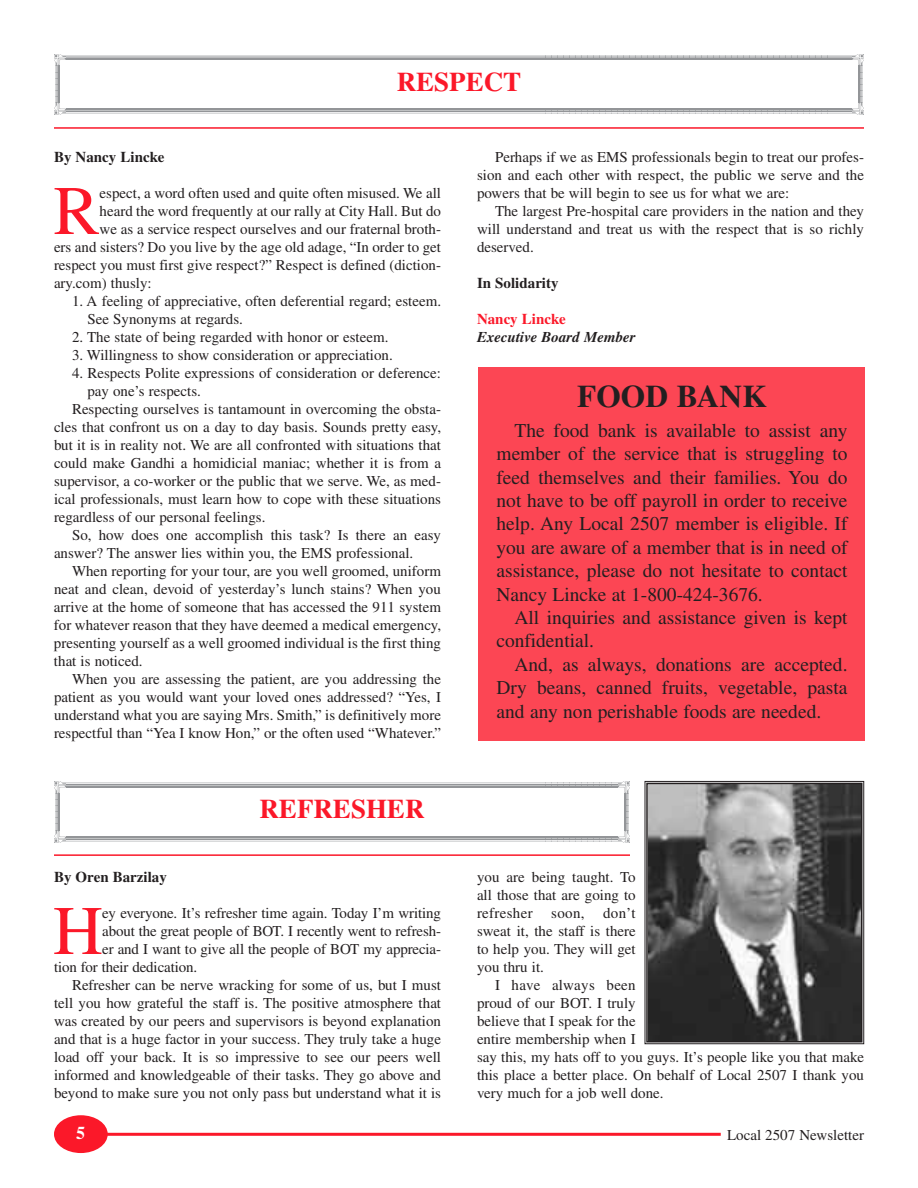
<style>
.page{position:relative;width:918px;height:1188px;background:#fff}
.page>*{position:absolute;margin:0;border:0;box-sizing:border-box;transform-origin:0 0}
.t1{font:69.3px "Times";color:#fb1829}
.t2{font:700 31.5px "Times";color:#231f20}
.t3{font:700 27px "Times";color:#fb1829}
.t4{font:19.5px/23.4px "Times";color:#231f20;text-align:justify}
.t5{font:700 18px "Times";color:#fff}
.t6{font:15px/18px "Times";color:#231f20;text-align:justify}
.t7{font:700 15px "Times";color:#231f20}
.t8{font:italic 700 15px "Times";color:#231f20}
.t9{font:700 15px "Times";color:#fb1829}
</style>
<div class="page">
<div style="left:54px;top:1115px;width:54px;height:38px;background:#fb1829;border-radius:50%"></div>
<hr style="left:102px;top:1133px;width:619px;height:3px;background:#fb1829">
<svg style="left:54px;top:54px;width:810px;height:61px"></svg>
<hr style="left:54px;top:127px;width:810px;height:2px;background:#fb1829">
<svg style="left:54px;top:781px;width:576px;height:61px"></svg>
<hr style="left:54px;top:854px;width:576px;height:2px;background:#fb1829">
<img style="left:649px;top:786px;width:210px;height:254px">
<div style="left:645px;top:781px;width:219px;height:263px;border:1px solid #231f20"></div>
<div style="left:646px;top:783px;width:216px;height:260px;border:2px solid #231f20"></div>
<div style="left:478px;top:367px;width:388px;height:373px;background:#fc4654"></div>
<h3 class="t3" style="left:397px;top:67px;width:126px">RESPECT</h3>
<p class="t7" style="left:54px;top:148px;width:112px">By Nancy Lincke</p>
<h1 class="t1" style="left:53px;top:187px;width:48px">R</h1>
<p class="t6" style="left:100px;top:185px;width:343px">espect, a word often used and quite often misused. We all</p>
<p class="t6" style="left:100px;top:203px;width:343px">heard the word frequently at our rally at City Hall. But do</p>
<p class="t6" style="left:100px;top:221px;width:343px">we as a service respect ourselves and our fraternal broth-</p>
<p class="t6" style="left:54px;top:239px;width:389px">ers and sisters? Do you live by the age old adage, “In order to get</p>
<p class="t6" style="left:54px;top:257px;width:389px">respect you must first give respect?” Respect is defined (diction-</p>
<p class="t6" style="left:54px;top:275px;width:99px">ary.com) thusly:</p>
<p class="t6" style="left:87px;top:293px;width:355px;text-indent:-15px">1. A feeling of appreciative, often deferential regard; esteem.<br>See Synonyms at regards.</p>
<p class="t6" style="left:72px;top:329px;width:318px">2. The state of being regarded with honor or esteem.</p>
<p class="t6" style="left:72px;top:347px;width:322px">3. Willingness to show consideration or appreciation.</p>
<p class="t6" style="left:72px;top:365px;width:371px">4. Respects Polite expressions of consideration or deference:</p>
<p class="t6" style="left:87px;top:383px;width:115px">pay one’s respects.</p>
<p class="t6" style="left:72px;top:401px;width:371px">Respecting ourselves is tantamount in overcoming the obsta-</p>
<p class="t6" style="left:54px;top:419px;width:389px">cles that confront us on a day to day basis. Sounds pretty easy,</p>
<p class="t6" style="left:54px;top:437px;width:389px">but it is in reality not. We are all confronted with situations that</p>
<p class="t6" style="left:54px;top:455px;width:389px">could make Gandhi a homidicial maniac; whether it is from a</p>
<p class="t6" style="left:54px;top:473px;width:389px">supervisor, a co-worker or the public that we serve. We, as med-</p>
<p class="t6" style="left:54px;top:491px;width:389px">ical professionals, must learn how to cope with these situations</p>
<p class="t6" style="left:54px;top:509px;width:213px">regardless of our personal feelings.</p>
<p class="t6" style="left:72px;top:527px;width:371px">So, how does one accomplish this task? Is there an easy</p>
<p class="t6" style="left:54px;top:545px;width:361px">answer? The answer lies within you, the EMS professional.</p>
<p class="t6" style="left:72px;top:563px;width:371px">When reporting for your tour, are you well groomed, uniform</p>
<p class="t6" style="left:54px;top:581px;width:388px">neat and clean, devoid of yesterday’s lunch stains? When you</p>
<p class="t6" style="left:54px;top:599px;width:389px">arrive at the home of someone that has accessed the 911 system</p>
<p class="t6" style="left:54px;top:617px;width:389px">for whatever reason that they have deemed a medical emergency,</p>
<p class="t6" style="left:54px;top:635px;width:389px">presenting yourself as a well groomed individual is the first thing</p>
<p class="t6" style="left:54px;top:653px;width:90px">that is noticed.</p>
<p class="t6" style="left:72px;top:671px;width:371px">When you are assessing the patient, are you addressing the</p>
<p class="t6" style="left:54px;top:689px;width:389px">patient as you would want your loved ones addressed? “Yes, I</p>
<p class="t6" style="left:54px;top:707px;width:389px">understand what you are saying Mrs. Smith,” is definitively more</p>
<p class="t6" style="left:54px;top:725px;width:389px">respectful than “Yea I know Hon,” or the often used “Whatever.”</p>
<h3 class="t3" style="left:259px;top:794px;width:166px">REFRESHER</h3>
<p class="t7" style="left:54px;top:868px;width:114px">By Oren Barzilay</p>
<h1 class="t1" style="left:53px;top:907px;width:52px">H</h1>
<p class="t6" style="left:102px;top:905px;width:340px">ey everyone. It’s refresher time again. Today I’m writing</p>
<p class="t6" style="left:102px;top:923px;width:340px">about the great people of BOT. I recently went to refresh-</p>
<p class="t6" style="left:102px;top:941px;width:340px">er and I want to give all the people of BOT my apprecia-</p>
<p class="t6" style="left:54px;top:959px;width:145px">tion for their dedication.</p>
<p class="t6" style="left:72px;top:977px;width:371px">Refresher can be nerve wracking for some of us, but I must</p>
<p class="t6" style="left:54px;top:995px;width:389px">tell you how grateful the staff is. The positive atmosphere that</p>
<p class="t6" style="left:54px;top:1013px;width:389px">was created by our peers and supervisors is beyond explanation</p>
<p class="t6" style="left:54px;top:1031px;width:389px">and that is a huge factor in your success. They truly take a huge</p>
<p class="t6" style="left:54px;top:1049px;width:389px">load off your back. It is so impressive to see our peers well</p>
<p class="t6" style="left:54px;top:1067px;width:389px">informed and knowledgeable of their tasks. They go above and</p>
<p class="t6" style="left:54px;top:1085px;width:389px">beyond to make sure you not only pass but understand what it is</p>
<p class="t6" style="left:477px;top:149px;width:389px;text-indent:18px">Perhaps if we as EMS professionals begin to treat our profes&shy;sion and each other with respect, the public we serve and the powers that be will begin to see us for what we are:</p>
<p class="t6" style="left:477px;top:203px;width:389px;text-indent:18px">The largest Pre-hospital care providers in the nation and they will understand and treat us with the respect that is so richly deserved.</p>
<p class="t7" style="left:477px;top:274px;width:83px">In Solidarity</p>
<p class="t9" style="left:477px;top:310px;width:90px">Nancy Lincke</p>
<p class="t8" style="left:477px;top:332px;width:160px">Executive Board Member</p>
<h2 class="t2" style="left:577px;top:379px;width:191px">FOOD BANK</h2>
<p class="t4" style="left:496px;top:420px;width:353px;text-indent:18px">The food bank is available to assist any member of the service that is struggling to feed themselves and their families. You do not have to be off payroll in order to receive help. Any Local 2507 member is eligible. If you are aware of a member that is in need of assistance, please do not hesitate to contact Nancy Lincke at 1-800-424-3676.</p>
<h3 class="t4" style="left:496px;top:608px;width:353px;text-indent:18px">All inquiries and assistance given is kept confidential.</h3>
<h3 class="t4" style="left:496px;top:654px;width:353px;text-indent:18px">And, as always, donations are accepted.<br>Dry beans, canned fruits, vegetable, pasta and any non perishable foods are needed.</h3>
<p class="t6" style="left:477px;top:869px;width:160px">you are being taught. To all those that are going to refresher soon, don’t sweat it, the staff is there to help you. They will get you thru it.</p>
<p class="t6" style="left:477px;top:977px;width:389px;text-align:left;text-indent:18px">I have always been<br>proud of our BOT. I truly<br>believe that I speak for the<br>entire membership when I<br>say this, my hats off to you guys. It’s people like you that make this place a better place. On behalf of Local 2507 I thank you very much for a job well done.</p>
<p class="t5" style="left:76px;top:1122px;width:10px">5</p>
<p class="t6" style="left:727px;top:1127px;width:139px">Local 2507 Newsletter</p>
</div>
